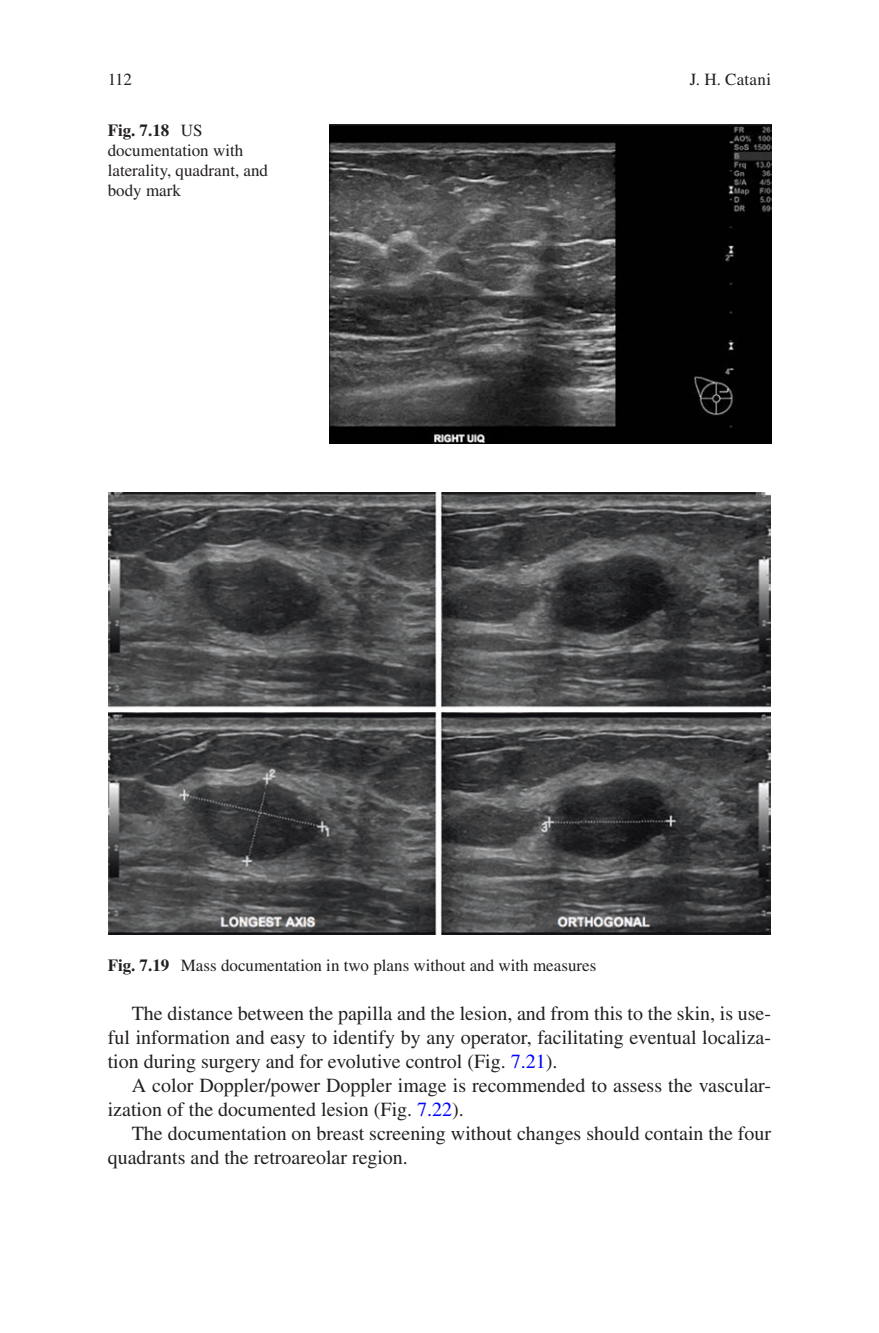
<style>
.page{position:relative;width:879px;height:1333px;background:#fff}
.page>*{position:absolute;margin:0;border:0;box-sizing:border-box;transform-origin:0 0}
.t1{font:20px/24px "Times LT Std";color:#231f20}
.t2{font:17px/20px "Times LT Std";color:#231f20}
.t3{font:17px "Times LT Std Roman 2";letter-spacing:.02em;color:#231f20}
.s1{font-weight:700}
.s2{color:#00f}
</style>
<div class="page">
<img style="left:330px;top:124px;width:441px;height:319px">
<img style="left:109px;top:492px;width:661px;height:442px">
<p class="t2" style="left:108px;top:69px;width:26px">112</p>
<p class="t2" style="left:108px;top:120px;width:162px"><span class="s1">Fig. 7.18</span> US documentation with laterality, quadrant, and body mark</p>
<p class="t3" style="left:690px;top:70px;width:83px">J. H. Catani</p>
<p class="t2" style="left:108px;top:954px;width:490px"><span class="s1">Fig. 7.19</span> Mass documentation in two plans without and with measures</p>
<p class="t1" style="left:108px;top:1001px;width:665px;text-align:justify;text-indent:24px">The distance between the papilla and the lesion, and from this to the skin, is use&shy;ful information and easy to identify by any operator, facilitating eventual localiza&shy;tion during surgery and for evolutive control (Fig. <span class="s2">7.21</span>).</p>
<p class="t1" style="left:108px;top:1073px;width:665px;text-indent:24px">A color Doppler/power Doppler image is recommended to assess the vascular&shy;ization of the documented lesion (Fig. <span class="s2">7.22</span>).</p>
<p class="t1" style="left:108px;top:1121px;width:665px;text-indent:24px">The documentation on breast screening without changes should contain the four quadrants and the retroareolar region.</p>
</div>
